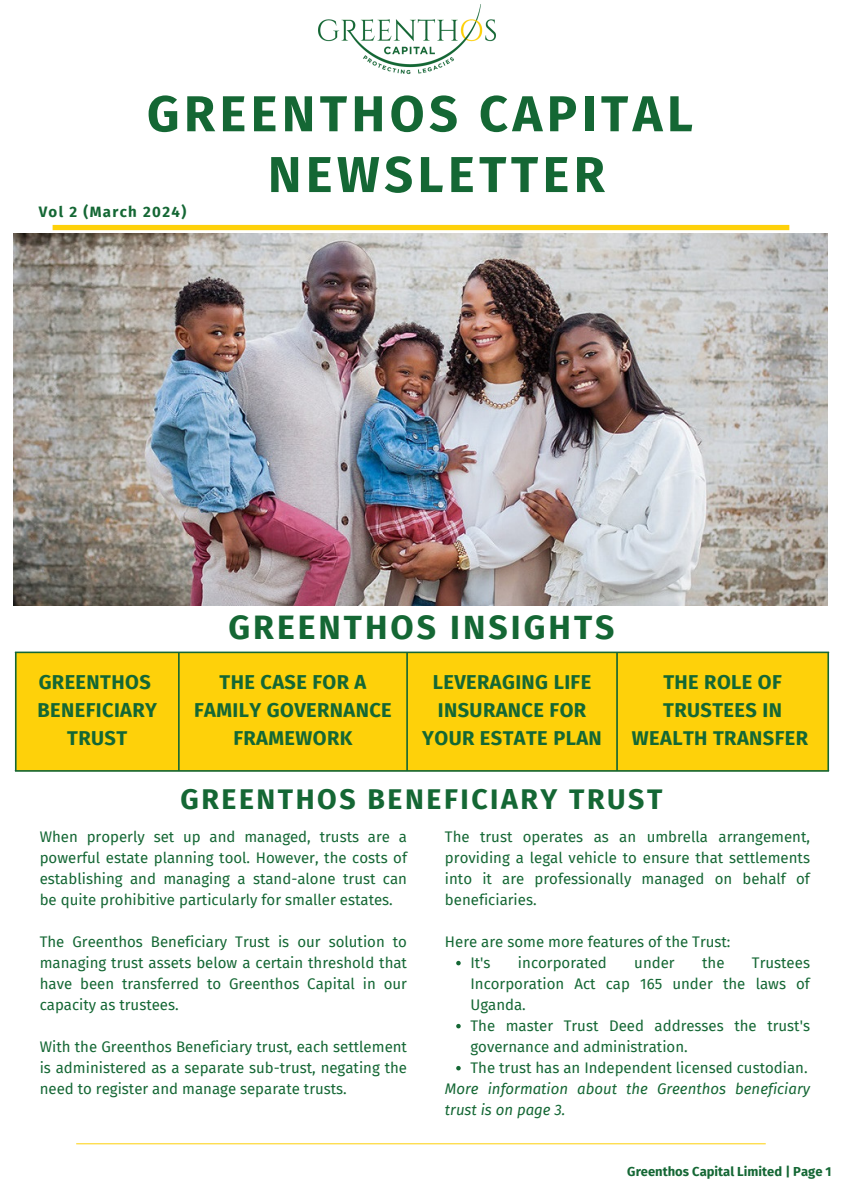
<style>
.page{position:relative;width:842px;height:1191px;background:#fff}
.page>*{position:absolute;margin:0;border:0;box-sizing:border-box;transform-origin:0 0}
.t1{font:700 50.4px/60.8px "Fira Sans";letter-spacing:.09em;color:#146734}
.t2{font:700 33.7px "Fira Sans";letter-spacing:.09em;color:#146734}
.t3{font:700 28.4px "Fira Sans";letter-spacing:.09em;color:#146734}
.t4{font:700 20px/27.8px "Fira Sans";letter-spacing:.02em;color:#146734;text-align:center}
.t5{font:15px/21px "Fira Sans";color:#146734;text-align:justify}
.t6{font:italic 15px/21px "Fira Sans";color:#146734}
.t7{font:700 15px "Fira Sans";letter-spacing:.09em;color:#146734}
.t8{font:700 13px "Fira Sans";color:#146734}
</style>
<div class="page">
<img style="left:14px;top:233px;width:814px;height:372px">
<div style="left:53px;top:225px;width:736px;height:5px;background:#fed10a"></div>
<img style="left:318px;top:4px;width:178px;height:71px">
<div style="left:17px;top:653px;width:810px;height:117px;background:#fed10a"></div>
<hr style="left:15px;top:653px;width:2px;height:117px;background:#146734">
<hr style="left:178px;top:653px;width:2px;height:117px;background:#146734">
<hr style="left:406px;top:653px;width:2px;height:117px;background:#146734">
<hr style="left:616px;top:653px;width:2px;height:117px;background:#146734">
<hr style="left:827px;top:653px;width:2px;height:117px;background:#146734">
<hr style="left:15px;top:651px;width:814px;height:2px;background:#146734">
<hr style="left:15px;top:770px;width:814px;height:1px;background:#146734">
<svg style="left:456px;top:960px;width:5px;height:5px"></svg>
<svg style="left:456px;top:1023px;width:5px;height:5px"></svg>
<svg style="left:456px;top:1065px;width:5px;height:5px"></svg>
<hr style="left:76px;top:1143px;width:690px;height:1px;background:#fed10a">
<p class="t1" style="left:268px;top:84px;width:426px;text-indent:-121px">GREENTHOS CAPITAL<br>NEWSLETTER</p>
<h5 class="t7" style="left:39px;top:203px;width:149px">Vol 2 (March 2024)</h5>
<p class="t2" style="left:228px;top:607px;width:388px">GREENTHOS INSIGHTS</p>
<h1 class="t4" style="left:38px;top:668px;width:121px">GREENTHOS<br>BENEFICIARY<br>TRUST</h1>
<h4 class="t4" style="left:194px;top:668px;width:199px">THE CASE FOR A<br>FAMILY GOVERNANCE<br>FRAMEWORK</h4>
<h2 class="t4" style="left:422px;top:668px;width:181px">LEVERAGING LIFE<br>INSURANCE FOR<br>YOUR ESTATE PLAN</h2>
<p class="t4" style="left:632px;top:668px;width:178px">THE ROLE OF<br>TRUSTEES IN<br>WEALTH TRANSFER</p>
<p class="t3" style="left:181px;top:781px;width:483px">GREENTHOS BENEFICIARY TRUST</p>
<p class="t5" style="left:40px;top:825px;width:369px">When properly set up and managed, trusts are a powerful estate planning tool. However, the costs of establishing and managing a stand-alone trust can be quite prohibitive particularly for smaller estates.</p>
<h3 class="t5" style="left:40px;top:930px;width:369px">The Greenthos Beneficiary Trust is our solution to managing trust assets below a certain threshold that have been transferred to Greenthos Capital in our capacity as trustees.</h3>
<h5 class="t5" style="left:40px;top:1035px;width:369px">With the Greenthos Beneficiary trust, each settlement is administered as a separate sub-trust, negating the need to register and manage separate trusts.</h5>
<h5 class="t5" style="left:445px;top:825px;width:367px">The trust operates as an umbrella arrangement, providing a legal vehicle to ensure that settlements into it are professionally managed on behalf of beneficiaries.</h5>
<h5 class="t5" style="left:445px;top:930px;width:287px">Here are some more features of the Trust:</h5>
<h5 class="t5" style="left:470px;top:951px;width:22px">It's</h5>
<h5 class="t5" style="left:518px;top:951px;width:90px">incorporated</h5>
<h5 class="t5" style="left:634px;top:951px;width:42px">under</h5>
<h5 class="t5" style="left:702px;top:951px;width:24px">the</h5>
<h5 class="t5" style="left:470px;top:951px;width:341px;text-indent:281px">Trustees Incorporation Act cap 165 under the laws of Uganda.</h5>
<h5 class="t5" style="left:470px;top:1014px;width:341px">The master Trust Deed addresses the trust's governance and administration.</h5>
<p class="t5" style="left:470px;top:1056px;width:339px">The trust has an Independent licensed custodian.</p>
<p class="t6" style="left:445px;top:1077px;width:367px">More information about the Greenthos beneficiary trust is on page 3.</p>
<p class="t8" style="left:627px;top:1163px;width:206px">Greenthos Capital Limited | Page 1</p>
</div>
